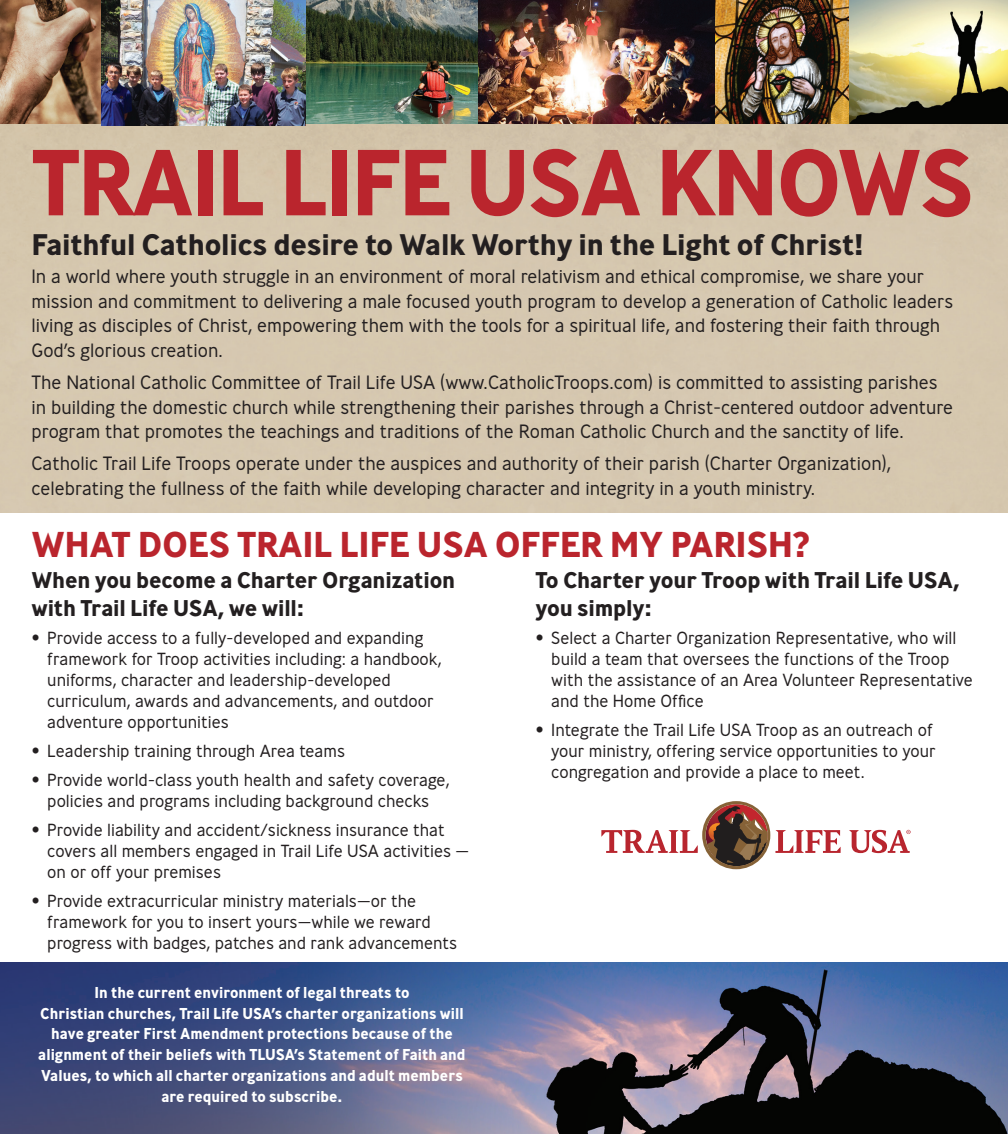
<style>
.page{position:relative;width:1008px;height:1134px;background:#fff}
.page>*{position:absolute;margin:0;border:0;box-sizing:border-box;transform-origin:0 0}
.t1{font:700 93.45px "Ministry";letter-spacing:-.03em;color:#ba252d}
.t2{font:700 35.88px "Ministry";letter-spacing:-.01em;color:#ba252d}
.t3{font:700 29.75px "Ministry";letter-spacing:-.01em;color:#231f20}
.t4{font:700 22.75px/27.3px "Ministry";letter-spacing:-.01em;color:#231f20}
.t5{font:300 19.25px/24.5px "Ministry";color:#231f20;scale:.95 1}
.t6{font:300 17.5px/21px "Ministry";color:#231f20;scale:.95 1}
.t7{font:700 15.75px/21px "Ministry";color:#fff;text-align:center;scale:.95 1}
</style>
<div class="page">
<img style="left:0;top:962px;width:1008px;height:172px">
<div style="left:0;top:124px;width:1008px;height:389px;background:#d6c7af"></div>
<img style="left:305px;top:0;width:527px;height:124px">
<img style="left:832px;top:0;width:176px;height:124px">
<img style="left:0;top:0;width:102px;height:124px">
<img style="left:102px;top:0;width:203px;height:125px">
<svg style="left:601px;top:801px;width:240px;height:68px"></svg>
<svg style="left:849px;top:830px;width:62px;height:23px"></svg>
<h1 class="t1" style="left:32px;top:122px;width:944px">TRAIL LIFE USA KNOWS</h1>
<h3 class="t3" style="left:32px;top:225px;width:833px">Faithful Catholics desire to Walk Worthy in the Light of Christ!</h3>
<p class="t5" style="left:32px;top:264px;width:972px">In a world where youth struggle in an environment of moral relativism and ethical compromise, we share your mission and commitment to delivering a male focused youth program to develop a generation of Catholic leaders living as disciples of Christ, empowering them with the tools for a spiritual life, and fostering their faith through God’s glorious creation.</p>
<p class="t5" style="left:32px;top:370px;width:972px">The National Catholic Committee of Trail Life USA (www.CatholicTroops.com) is committed to assisting parishes in building the domestic church while strengthening their parishes through a Christ-centered outdoor adventure program that promotes the teachings and traditions of the Roman Catholic Church and the sanctity of life.</p>
<p class="t5" style="left:32px;top:451px;width:907px">Catholic Trail Life Troops operate under the auspices and authority of their parish (Charter Organization), celebrating the fullness of the faith while developing character and integrity in a youth ministry.</p>
<h2 class="t2" style="left:32px;top:521px;width:780px">WHAT DOES TRAIL LIFE USA OFFER MY PARISH?</h2>
<h3 class="t4" style="left:32px;top:566px;width:425px">When you become a Charter Organization with Trail Life USA, we will:</h3>
<p class="t6" style="left:47px;top:628px;width:417px;text-indent:-16px">• Provide access to a fully-developed and expanding framework for Troop activities including: a handbook, uniforms, character and leadership-developed curriculum, awards and advancements, and outdoor adventure opportunities</p>
<p class="t6" style="left:32px;top:740px;width:332px">• Leadership training through Area teams</p>
<p class="t6" style="left:32px;top:769px;width:442px;text-align:center">• Provide world-class youth health and safety coverage, policies and programs including background checks</p>
<p class="t6" style="left:47px;top:819px;width:446px;text-indent:-16px">• Provide liability and accident/sickness insurance that covers all members engaged in Trail Life USA activities — on or off your premises</p>
<p class="t6" style="left:47px;top:890px;width:433px;text-indent:-16px">• Provide extracurricular ministry materials—or the framework for you to insert yours—while we reward progress with badges, patches and rank advancements</p>
<h3 class="t4" style="left:536px;top:566px;width:426px">To Charter your Troop with Trail Life USA, you simply:</h3>
<p class="t6" style="left:551px;top:628px;width:445px;text-indent:-16px">• Select a Charter Organization Representative, who will build a team that oversees the functions of the Troop with the assistance of an Area Volunteer Representative and the Home Office</p>
<p class="t6" style="left:551px;top:719px;width:406px;text-indent:-16px">• Integrate the Trail Life USA Troop as an outreach of your ministry, offering service opportunities to your congregation and provide a place to meet.</p>
<p class="t7" style="left:38px;top:981px;width:451px">In the current environment of legal threats to<br>Christian churches, Trail Life USA’s charter organizations will have greater First Amendment protections because of the alignment of their beliefs with TLUSA’s Statement of Faith and Values, to which all charter organizations and adult members are required to subscribe.</p>
</div>
